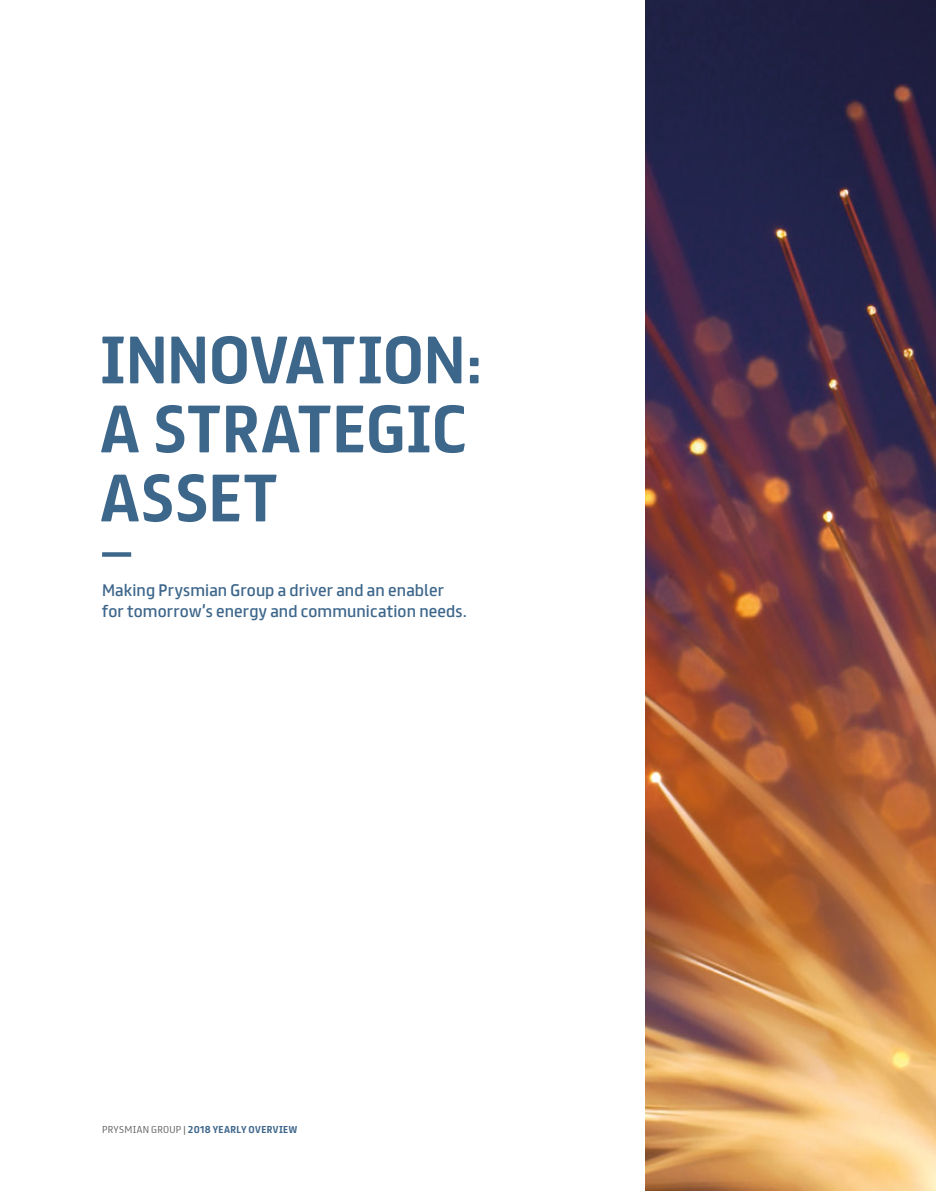
<style>
.page{position:relative;width:936px;height:1191px;background:#fff}
.page>*{position:absolute;margin:0;border:0;box-sizing:border-box;transform-origin:0 0}
.t1{font:700 60px/69px "FS Truman";letter-spacing:-.005em;color:#3d668b}
.t2{font:15px/21px "FS Truman";letter-spacing:.005em;color:#3d668b}
.t3{font:700 9px "FS Truman";letter-spacing:.045em;color:#3d668b}
.s1{font-weight:300;color:#575756}
</style>
<div class="page">
<img style="left:645px;top:0;width:290px;height:1191px">
<div style="left:102px;top:552px;width:29px;height:5px;background:#3d668b"></div>
<h1 class="t1" style="left:100px;top:320px;width:382px">INNOVATION:<br>A STRATEGIC<br>ASSET</h1>
<p class="t2" style="left:102px;top:578px;width:366px">Making Prysmian Group a driver and an enabler for tomorrow’s energy and communication needs.</p>
<p class="t3" style="left:102px;top:1121px;width:197px"><span class="s1">PRYSMIAN GROUP |</span> 2018 YEARLY OVERVIEW</p>
</div>
